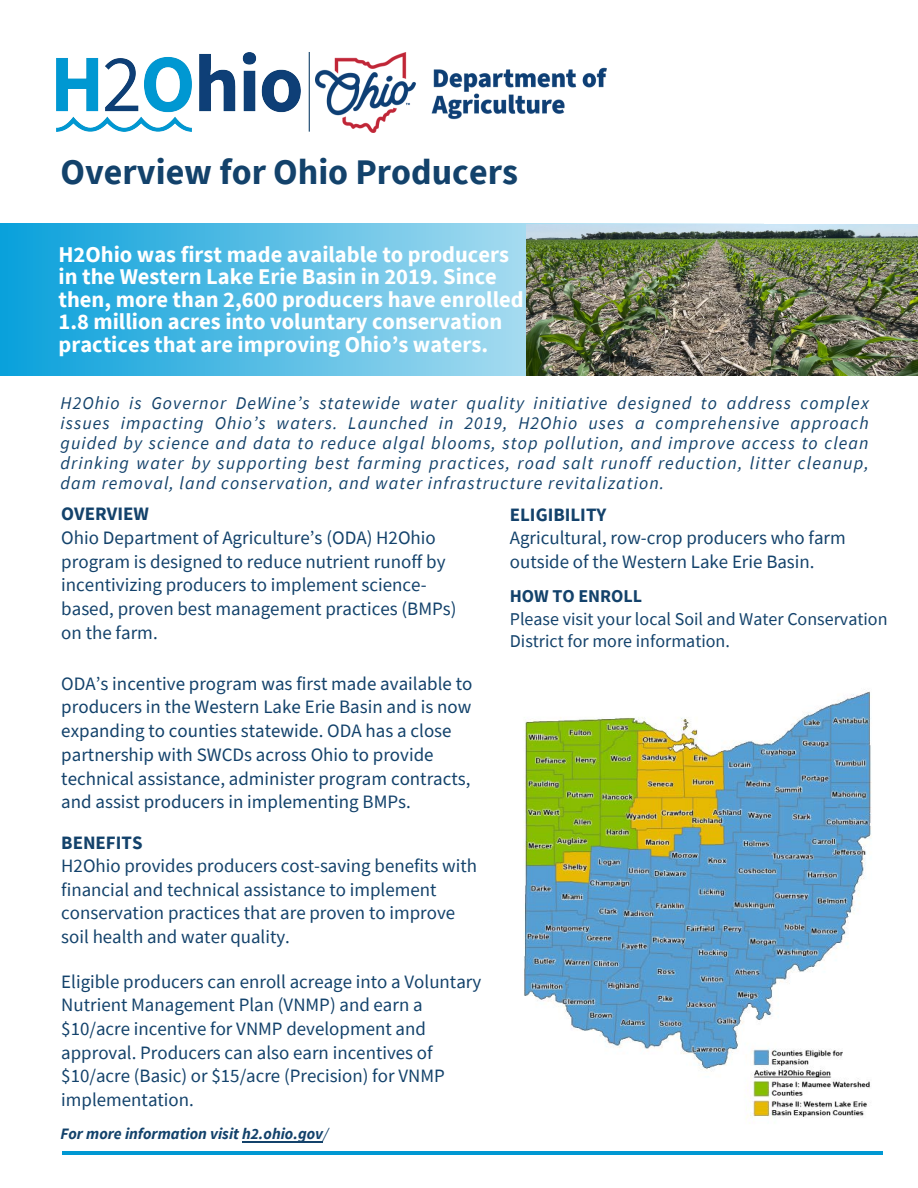
<style>
.page{position:relative;width:918px;height:1188px;background:#fff}
.page>*{position:absolute;margin:0;border:0;box-sizing:border-box;transform-origin:0 0}
.t1{font:700 36px "Source Sans Pro";color:#13426b}
.t2{font:700 22.5px/22.5px "Source Sans Pro";color:#fff}
.t3{font:18.9px/23.7px "Source Sans Pro";color:#13426b}
.t4{font:18.9px/23.7px "Source Sans 3";color:#13426b}
.t5{font:18px/22.5px "Source Sans Pro";color:#13426b}
.t6{font:italic 17.85px/20.2px "Source Sans Pro";letter-spacing:.06em;color:#13426b;text-align:justify}
.t7{font:italic 700 15.9px "Source Sans Pro";color:#13426b}
.s1{font-weight:700}
.s2{font-weight:400}
</style>
<div class="page">
<hr style="left:63px;top:1151px;width:820px;height:4px;background:#0098d3">
<img style="left:523px;top:691px;width:349px;height:433px">
<img style="left:57px;top:52px;width:244px;height:79px">
<img style="left:316px;top:53px;width:290px;height:80px">
<hr style="left:309px;top:52px;width:1px;height:80px;background:#13426b">
<svg style="left:0;top:224px;width:527px;height:152px;background:#57bde4"></svg>
<img style="left:527px;top:224px;width:391px;height:152px">
<hr style="left:242px;top:1141px;width:81px;height:2px;background:#13426b">
<p class="t1" style="left:61px;top:148px;width:459px">Overview for Ohio Producers</p>
<p class="t2" style="left:58px;top:242px;width:467px">H2Ohio was first made available to producers in the Western Lake Erie Basin in 2019. Since then, more than 2,600 producers have enrolled 1.8 million acres into voluntary conservation practices that are improving Ohio’s waters.</p>
<h3 class="t6" style="left:61px;top:392px;width:810px">H2Ohio is Governor DeWine’s statewide water quality initiative designed to address complex issues impacting Ohio’s waters. Launched in 2019, H2Ohio uses a comprehensive approach guided by science and data to reduce algal blooms, stop pollution, and improve access to clean drinking water by supporting best farming practices, road salt runoff reduction, litter cleanup, dam removal, land conservation, and water infrastructure revitalization.</h3>
<h3 class="t3" style="left:61px;top:502px;width:397px"><span class="s1">OVERVIEW<br></span>Ohio Department of Agriculture’s (ODA) H2Ohio program is designed to reduce nutrient runoff by incentivizing producers to implement science&shy;based, proven best management practices (BMPs) on the farm.</h3>
<h3 class="t4" style="left:61px;top:671px;width:413px">ODA’s incentive program was first made available to producers in the Western Lake Erie Basin and is now expanding to counties statewide. ODA has a close partnership with SWCDs across Ohio to provide technical assistance, administer program contracts, and assist producers in implementing BMPs.</h3>
<h3 class="t3" style="left:61px;top:830px;width:417px"><span class="s1">BENEFITS<br></span>H2Ohio provides producers cost-saving benefits with financial and technical assistance to implement conservation practices that are proven to improve soil health and water quality.</h3>
<h3 class="t3" style="left:61px;top:969px;width:421px">Eligible producers can enroll acreage into a Voluntary Nutrient Management Plan (VNMP) and earn a $10/acre incentive for VNMP development and approval. Producers can also earn incentives of $10/acre (Basic) or $15/acre (Precision) for VNMP implementation.</h3>
<h3 class="t7" style="left:61px;top:1123px;width:270px">For more information visit h2.ohio.gov<span class="s2">/</span></h3>
<p class="t3" style="left:510px;top:502px;width:338px"><span class="s1">ELIGIBILITY<br></span>Agricultural, row-crop producers who farm outside of the Western Lake Erie Basin.</p>
<p class="t5" style="left:510px;top:585px;width:379px"><span class="s1">HOW TO ENROLL<br></span>Please visit your local Soil and Water Conservation<br>District for more information.</p>
</div>
